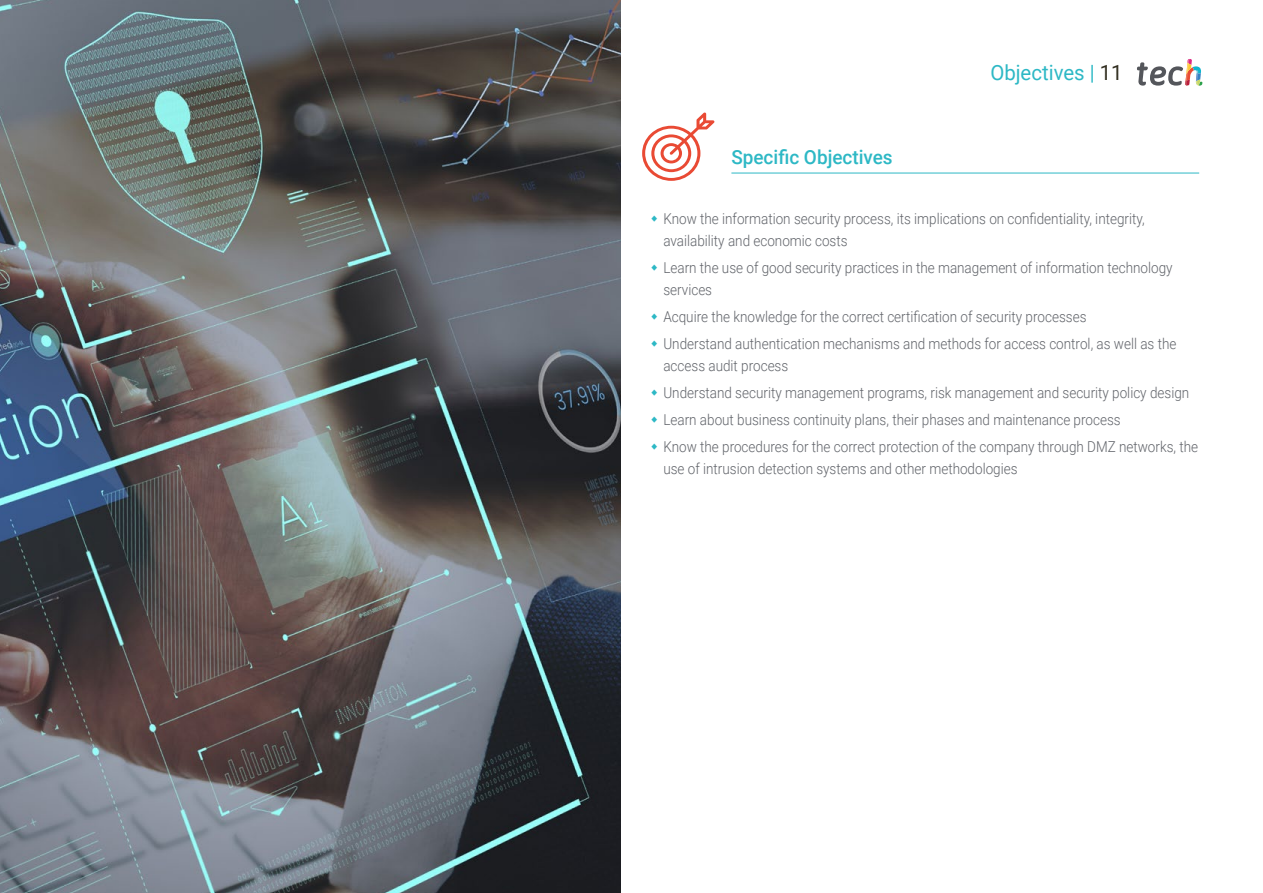
<style>
.page{position:relative;width:1263px;height:893px;background:#fff}
.page>*{position:absolute;margin:0;border:0;box-sizing:border-box;transform-origin:0 0}
.t1{font:21px "Roboto";color:#2db8c5}
.t2{font:500 19.5px "Roboto";color:#2db8c5}
.t3{font:300 15px/26.7px "Roboto";color:#61646a;scale:.9 1}
.s1{color:#312e20}
</style>
<div class="page">
<hr style="left:731px;top:173px;width:468px;height:1px;background:#2db8c5">
<svg style="left:642px;top:112px;width:72px;height:69px"></svg>
<img style="left:0;top:0;width:621px;height:893px">
<svg style="left:1137px;top:59px;width:65px;height:27px"></svg>
<h2 class="t2" style="left:731px;top:144px;width:163px">Specific Objectives</h2>
<h1 class="t1" style="left:990px;top:57px;width:134px">Objectives | <span class="s1">11</span></h1>
<p class="t3" style="left:663px;top:207px;width:536px;line-height:22.5px">Know the information security process, its implications on confidentiality, integrity, availability and economic costs</p>
<p class="t3" style="left:663px;top:256px;width:567px;line-height:22.5px">Learn the use of good security practices in the management of information technology services</p>
<p class="t3" style="left:663px;top:303px;width:572px">Acquire the knowledge for the correct certification of security processes<br>Understand authentication mechanisms and methods for access control, as well as the</p>
<p class="t3" style="left:663px;top:352px;width:596px">access audit process<br>Understand security management programs, risk management and security policy design Learn about business continuity plans, their phases and maintenance process<br>Know the procedures for the correct protection of the company through DMZ networks, the</p>
<p class="t3" style="left:663px;top:455px;width:395px">use of intrusion detection systems and other methodologies</p>
</div>
